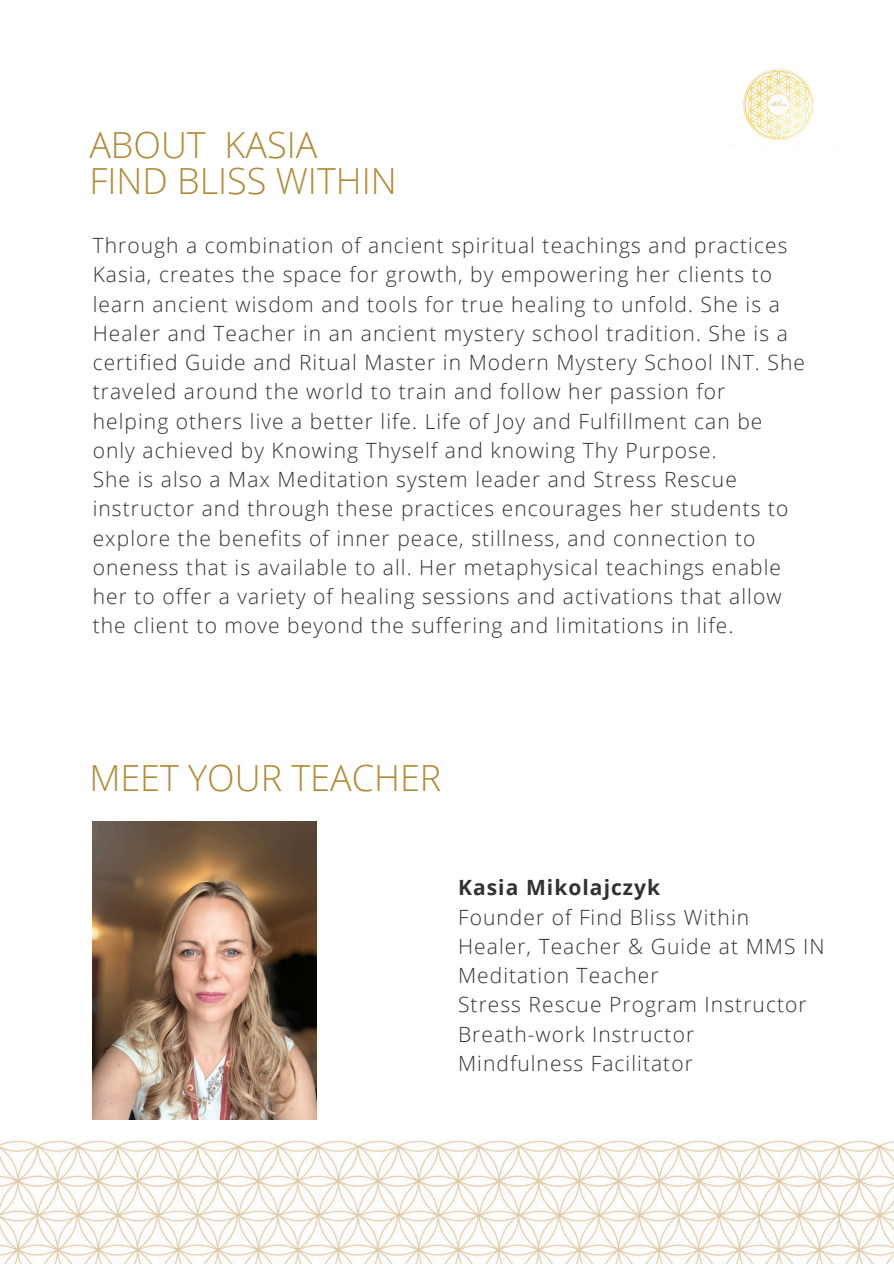
<style>
.page{position:relative;width:894px;height:1264px;background:#fff}
.page>*{position:absolute;margin:0;border:0;box-sizing:border-box;transform-origin:0 0}
.t1{font:300 36px/36px "Open Sans";color:#b28a34}
.t2{font:300 21px/29.2px "Open Sans";letter-spacing:.05em;color:#323232}
.t3{font:700 21px "Open Sans";letter-spacing:.05em;color:#323232}
</style>
<div class="page">
<img style="left:0;top:1140px;width:893px;height:123px">
<img style="left:743px;top:68px;width:71px;height:79px">
<img style="left:93px;top:821px;width:224px;height:298px">
<p class="t1" style="left:89px;top:126px;width:309px">ABOUT KASIA<br>FIND BLISS WITHIN</p>
<p class="t2" style="left:93px;top:230px;width:713px">Through a combination of ancient spiritual teachings and practices Kasia, creates the space for growth, by empowering her clients to learn ancient wisdom and tools for true healing to unfold. She is a Healer and Teacher in an ancient mystery school tradition. She is a certified Guide and Ritual Master in Modern Mystery School INT. She traveled around the world to train and follow her passion for helping others live a better life. Life of Joy and Fulfillment can be only achieved by Knowing Thyself and knowing Thy Purpose.</p>
<p class="t2" style="left:93px;top:464px;width:697px">She is also a Max Meditation system leader and Stress Rescue instructor and through these practices encourages her students to explore the benefits of inner peace, stillness, and connection to oneness that is available to all. Her metaphysical teachings enable her to offer a variety of healing sessions and activations that allow the client to move beyond the suffering and limitations in life.</p>
<p class="t1" style="left:89px;top:759px;width:353px">MEET YOUR TEACHER</p>
<h1 class="t3" style="left:458px;top:872px;width:204px">Kasia Mikolajczyk</h1>
<p class="t2" style="left:458px;top:901px;width:292px">Founder of Find Bliss Within</p>
<p class="t2" style="left:458px;top:931px;width:368px">Healer, Teacher &amp; Guide at MMS IN</p>
<p class="t2" style="left:458px;top:960px;width:202px">Meditation Teacher</p>
<p class="t2" style="left:458px;top:989px;width:350px">Stress Rescue Program Instructor</p>
<h1 class="t2" style="left:458px;top:1018px;width:237px">Breath-work Instructor</h1>
<p class="t2" style="left:458px;top:1048px;width:236px">Mindfulness Facilitator</p>
</div>
